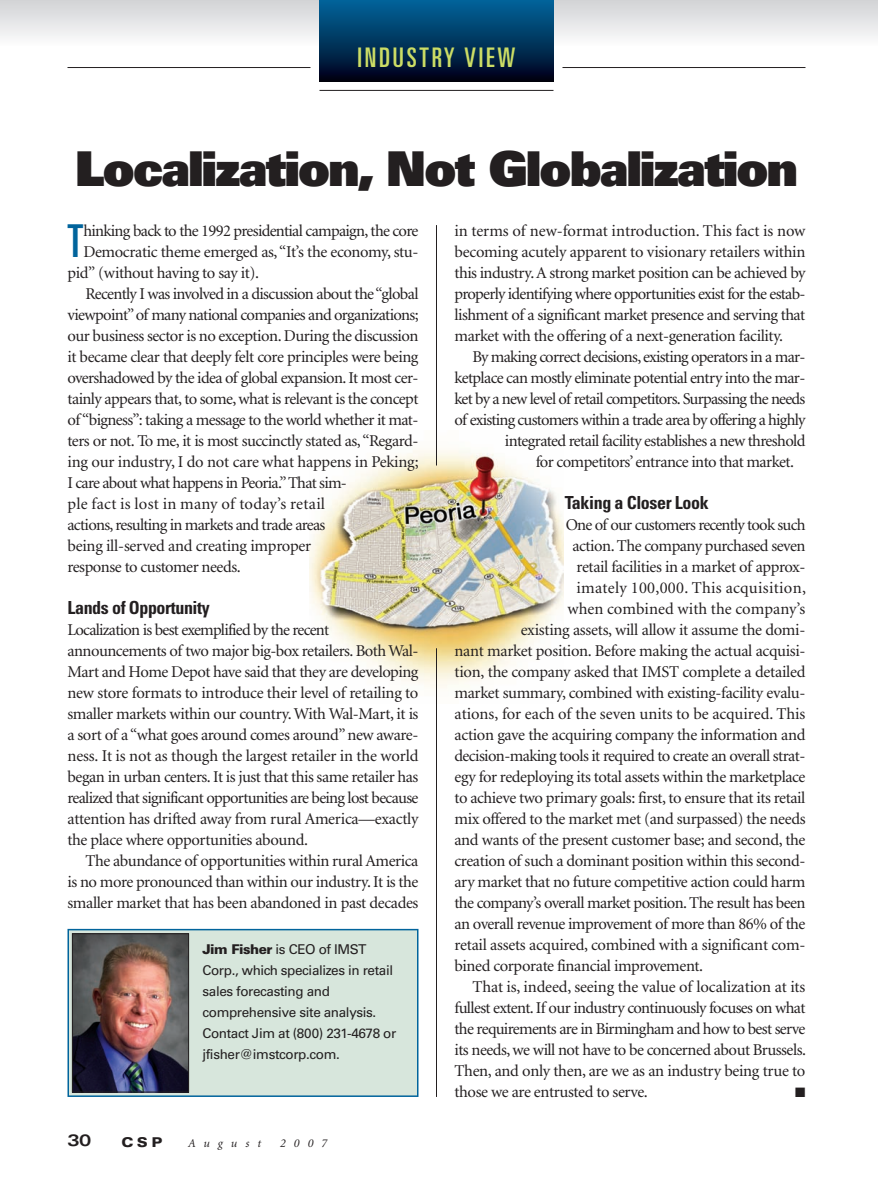
<style>
.page{position:relative;width:891px;height:1202px;background:#fff}
.page>*{position:absolute;margin:0;border:0;box-sizing:border-box;transform-origin:0 0}
.t1{font:900 48px "Univers";letter-spacing:-.035em;color:#231f20}
.t2{font:ultra-condensed 45.3px "Univers";color:#01649c}
.t3{font:ultra-condensed 27px "Univers";letter-spacing:.105em;color:#ccdd65}
.t4{font:700 condensed 18px "Univers";letter-spacing:-.02em;color:#231f20}
.t5{font:16.5px/21px "Minion";letter-spacing:-.03em;color:#231f20;text-align:justify}
.t6{font:16.5px "Minion";letter-spacing:-.01em;color:#231f20}
.t7{font:16.5px "Minion";color:#231f20}
.t8{font:16.5px "Minion";letter-spacing:.015em;color:#231f20}
.t9{font:16.5px "Minion";letter-spacing:-.05em;color:#231f20}
.t10{font:16.5px "Minion";letter-spacing:.02em;color:#231f20}
.t11{font:700 expanded 16.5px "Univers";color:#231f20}
.t12{font:13.5px/21px "Univers";letter-spacing:-.03em;color:#231f20}
.t13{font:900 expanded 13.5px "Univers";color:#231f20}
.t14{font:13.5px "Zapf Dingbats ITC";color:#231f20}
.t15{font:italic 12px "Minion";letter-spacing:.68em;color:#231f20}
.s1{font-weight:900}
</style>
<div class="page">
<div style="left:0;top:0;width:878px;height:45px;background:linear-gradient(to bottom,#d1d3d5,#fbfbfc)"></div>
<hr style="left:320px;top:90px;width:234px;height:1px;background:#231f20">
<div style="left:320px;top:0;width:234px;height:81px;background:linear-gradient(to bottom,#01679e,#00031c)"></div>
<hr style="left:562px;top:67px;width:244px;height:1px;background:#231f20">
<hr style="left:68px;top:67px;width:242px;height:1px;background:#231f20">
<img style="left:309px;top:449px;width:255px;height:239px">
<hr style="left:436px;top:648px;width:1px;height:448px;background:#231f20">
<hr style="left:436px;top:225px;width:1px;height:240px;background:#231f20">
<div style="left:69px;top:930px;width:348px;height:165px;background:#d7e6dc"></div>
<div style="left:68px;top:928px;width:350px;height:168px;border:2px solid #01649c"></div>
<img style="left:74px;top:935px;width:113px;height:155px">
<div style="left:72px;top:933px;width:117px;height:159px;border:1px solid #231f20"></div>
<h3 class="t3" style="left:357px;top:48px;width:160px">INDUSTRY VIEW</h3>
<h1 class="t1" style="left:75px;top:151px;width:724px">Localization, Not Globalization</h1>
<h2 class="t2" style="left:68px;top:224px;width:17px">T</h2>
<p class="t5" style="left:83px;top:221px;width:337px">hinking back to the 1992 presidential campaign, the core</p>
<p class="t5" style="left:83px;top:242px;width:337px">Democratic theme emerged as,“It’s the economy, stu-</p>
<p class="t5" style="left:67px;top:263px;width:193px">pid” (without having to say it).</p>
<p class="t5" style="left:86px;top:284px;width:335px">Recently I was involved in a discussion about the“global</p>
<p class="t5" style="left:67px;top:305px;width:353px">viewpoint”of many national companies and organizations;</p>
<p class="t5" style="left:67px;top:326px;width:353px">our business sector is no exception. During the discussion</p>
<p class="t5" style="left:67px;top:347px;width:352px">it became clear that deeply felt core principles were being</p>
<p class="t5" style="left:67px;top:368px;width:352px">overshadowed by the idea of global expansion. It most cer-</p>
<p class="t5" style="left:67px;top:389px;width:352px">tainly appears that, to some, what is relevant is the concept</p>
<p class="t5" style="left:67px;top:410px;width:352px">of “bigness”: taking a message to the world whether it mat-</p>
<p class="t5" style="left:67px;top:431px;width:352px">ters or not. To me, it is most succinctly stated as,“Regard-</p>
<p class="t6" style="left:67px;top:455px;width:353px">ing our industry, I do not care what happens in Peking;</p>
<p class="t5" style="left:67px;top:473px;width:281px">I care about what happens in Peoria.”That sim-</p>
<p class="t8" style="left:67px;top:497px;width:259px">ple fact is lost in many of today’s retail</p>
<p class="t5" style="left:67px;top:515px;width:259px">actions, resulting in markets and trade areas</p>
<p class="t5" style="left:67px;top:536px;width:245px">being ill-served and creating improper</p>
<p class="t5" style="left:67px;top:557px;width:175px">response to customer needs.</p>
<p class="t4" style="left:68px;top:601px;width:144px">Lands of Opportunity</p>
<p class="t5" style="left:68px;top:620px;width:353px;text-align:left">Localization is best exemplified by the recent announcements of two major big-box retailers. Both Wal-Mart and Home Depot have said that they are developing new store formats to introduce their level of retailing to smaller markets within our country. With Wal-Mart, it is a sort of a“what goes around comes around”new aware&shy;ness. It is not as though the largest retailer in the world began in urban centers. It is just that this same retailer has realized that significant opportunities are being lost because attention has drifted away from rural America—exactly the place where opportunities abound.</p>
<p class="t5" style="left:68px;top:851px;width:353px;text-indent:18px">The abundance of opportunities within rural America is no more pronounced than within our industry. It is the smaller market that has been abandoned in past decades</p>
<p class="t12" style="left:202px;top:939px;width:195px"><span class="s1">Jim Fisher</span> is CEO of IMST<br>Corp., which specializes in retail sales forecasting and comprehensive site analysis.<br>Contact Jim at (800) 231-4678 or jfisher@imstcorp.com.</p>
<p class="t11" style="left:68px;top:1134px;width:25px">30</p>
<p class="t13" style="left:122px;top:1137px;width:42px">CSP</p>
<p class="t15" style="left:188px;top:1138px;width:74px">August</p>
<p class="t15" style="left:280px;top:1138px;width:49px">2007</p>
<p class="t5" style="left:455px;top:221px;width:353px">in terms of new-format introduction. This fact is now becoming acutely apparent to visionary retailers within this industry.A strong market position can be achieved by properly identifying where opportunities exist for the estab&shy;lishment of a significant market presence and serving that market with the offering of a next-generation facility.</p>
<p class="t5" style="left:473px;top:347px;width:334px">By making correct decisions, existing operators in a mar-</p>
<p class="t5" style="left:455px;top:368px;width:352px">ketplace can mostly eliminate potential entry into the mar-</p>
<p class="t5" style="left:455px;top:389px;width:352px">ket by a new level of retail competitors. Surpassing the needs</p>
<p class="t5" style="left:455px;top:410px;width:352px">of existing customers within a trade area by offering a highly</p>
<p class="t5" style="left:505px;top:431px;width:302px">integrated retail facility establishes a new threshold</p>
<p class="t5" style="left:536px;top:452px;width:260px">for competitors’ entrance into that market.</p>
<p class="t4" style="left:565px;top:496px;width:146px">Taking a Closer Look</p>
<p class="t9" style="left:566px;top:518px;width:241px">One of our customers recently took such</p>
<p class="t5" style="left:572px;top:536px;width:235px">action. The company purchased seven</p>
<p class="t5" style="left:577px;top:557px;width:230px">retail facilities in a market of approx-</p>
<p class="t10" style="left:576px;top:581px;width:231px">imately 100,000. This acquisition,</p>
<p class="t7" style="left:567px;top:602px;width:240px">when combined with the company’s</p>
<p class="t5" style="left:521px;top:620px;width:286px">existing assets, will allow it assume the domi-</p>
<p class="t5" style="left:455px;top:641px;width:353px">nant market position. Before making the actual acquisi-</p>
<p class="t5" style="left:455px;top:662px;width:353px">tion, the company asked that IMST complete a detailed</p>
<p class="t5" style="left:455px;top:683px;width:353px">market summary, combined with existing-facility evalu-</p>
<p class="t7" style="left:455px;top:707px;width:352px">ations, for each of the seven units to be acquired. This</p>
<p class="t5" style="left:455px;top:725px;width:352px">action gave the acquiring company the information and</p>
<p class="t5" style="left:455px;top:746px;width:352px">decision-making tools it required to create an overall strat-</p>
<p class="t5" style="left:455px;top:767px;width:352px">egy for redeploying its total assets within the marketplace</p>
<p class="t5" style="left:455px;top:788px;width:352px">to achieve two primary goals: first, to ensure that its retail</p>
<p class="t5" style="left:455px;top:809px;width:353px">mix offered to the market met (and surpassed) the needs</p>
<p class="t5" style="left:455px;top:830px;width:353px">and wants of the present customer base; and second, the</p>
<p class="t5" style="left:455px;top:851px;width:353px">creation of such a dominant position within this second-</p>
<p class="t5" style="left:455px;top:872px;width:353px">ary market that no future competitive action could harm</p>
<p class="t5" style="left:455px;top:893px;width:352px">the company’s overall market position. The result has been</p>
<p class="t5" style="left:455px;top:914px;width:353px">an overall revenue improvement of more than 86% of the</p>
<p class="t5" style="left:455px;top:935px;width:352px">retail assets acquired, combined with a significant com-</p>
<p class="t5" style="left:455px;top:956px;width:250px">bined corporate financial improvement.</p>
<p class="t6" style="left:473px;top:980px;width:334px">That is, indeed, seeing the value of localization at its</p>
<p class="t5" style="left:455px;top:998px;width:353px">fullest extent. If our industry continuously focuses on what</p>
<p class="t5" style="left:455px;top:1019px;width:352px">the requirements are in Birmingham and how to best serve</p>
<p class="t5" style="left:455px;top:1040px;width:353px">its needs, we will not have to be concerned about Brussels.</p>
<p class="t5" style="left:455px;top:1061px;width:352px">Then, and only then, are we as an industry being true to</p>
<p class="t5" style="left:455px;top:1082px;width:195px">those we are entrusted to serve.</p>
<p class="t14" style="left:795px;top:1084px;width:12px">■</p>
</div>
